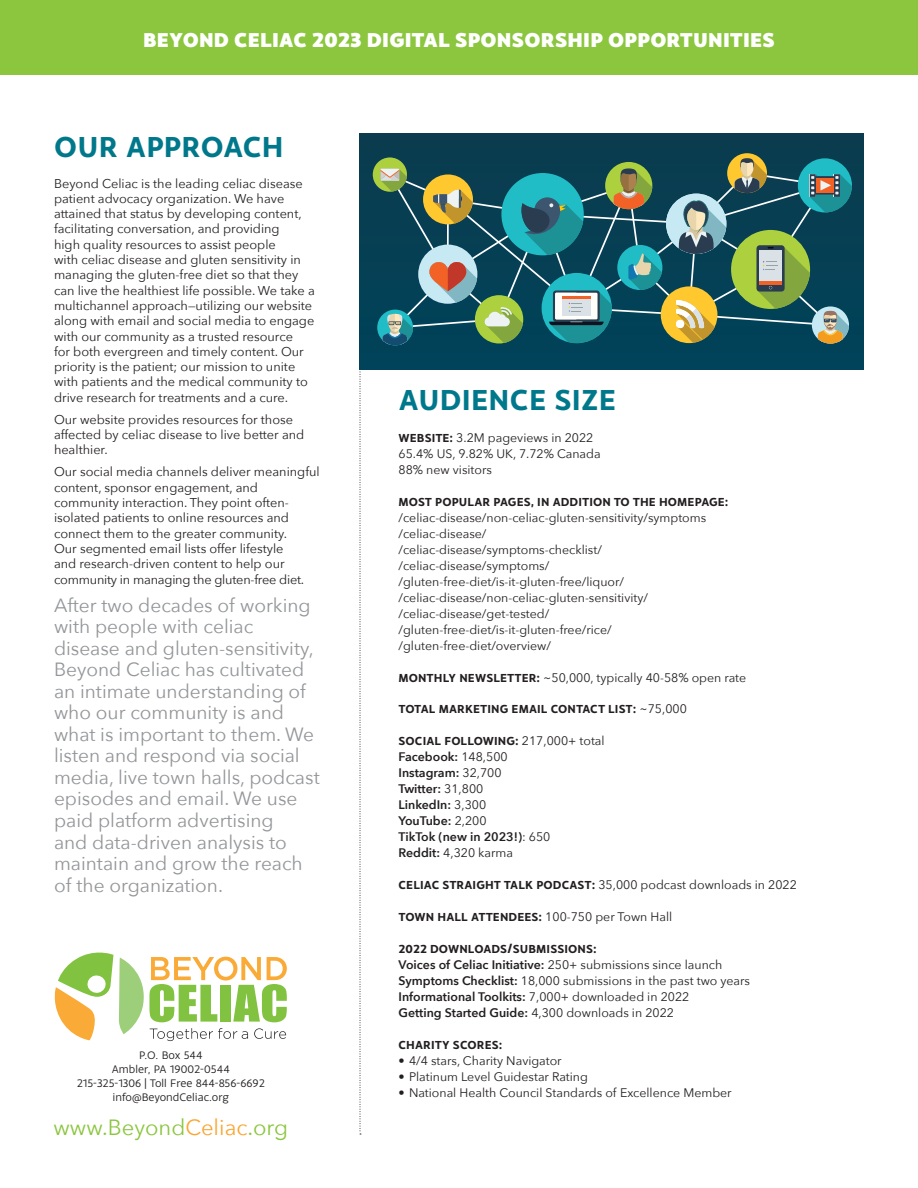
<style>
.page{position:relative;width:918px;height:1188px;background:#fff}
.page>*{position:absolute;margin:0;border:0;box-sizing:border-box;transform-origin:0 0}
.t1{font:700 30.75px "Monsal Gothic";letter-spacing:.01em;color:#00788b}
.t2{font:22.05px "Avenir Next";color:#8bc63e}
.t3{font:800 21.3px "Monsal Gothic";letter-spacing:.01em;color:#fff}
.t4{font:19.2px/21.5px "Avenir Next";color:#939598}
.t5{font:12.75px/15.3px "Avenir Next";color:#231f20}
.t6{font:12.3px/16px "Avenir Next";color:#231f20}
.t7{font:700 12.3px "Monsal Gothic";letter-spacing:.01em;color:#231f20}
.t8{font:600 12.3px/16px "Avenir Next";color:#231f20}
.t9{font:11.7px/14px "Monsal Gothic";color:#231f20;text-align:center}
.s1{color:#faa633}
.s2{font-family:"Monsal Gothic";font-weight:700}
.s3{font-family:"Avenir Next";font-weight:400}
.s4{font-weight:400}
.s5{font-weight:600}
</style>
<div class="page">
<div style="left:0;top:0;width:918px;height:75px;background:#8bc63e"></div>
<svg style="left:55px;top:953px;width:58px;height:87px"></svg>
<svg style="left:119px;top:957px;width:168px;height:84px"></svg>
<svg style="left:360px;top:369px;width:1px;height:766px"></svg>
<div style="left:360px;top:134px;width:504px;height:235px;background:#063f54"></div>
<svg style="left:389px;top:173px;width:440px;height:155px"></svg>
<div style="left:727px;top:153px;width:40px;height:40px;background:#fec82e;border-radius:50%"></div>
<div style="left:542px;top:273px;width:70px;height:70px;background:#21bdc7;border-radius:50%"></div>
<svg style="left:549px;top:291px;width:63px;height:52px"></svg>
<div style="left:475px;top:295px;width:48px;height:49px;background:#add13e;border-radius:50%"></div>
<svg style="left:485px;top:306px;width:38px;height:37px"></svg>
<svg style="left:812px;top:306px;width:37px;height:38px"></svg>
<svg style="left:818px;top:311px;width:31px;height:33px"></svg>
<div style="left:798px;top:158px;width:54px;height:54px;background:#21bdc7;border-radius:50%"></div>
<svg style="left:810px;top:174px;width:42px;height:38px"></svg>
<div style="left:423px;top:174px;width:50px;height:50px;background:#fec82e;border-radius:50%"></div>
<svg style="left:433px;top:190px;width:40px;height:33px"></svg>
<div style="left:617px;top:245px;width:45px;height:45px;background:#21bdc7;border-radius:50%"></div>
<svg style="left:629px;top:253px;width:33px;height:37px"></svg>
<div style="left:501px;top:173px;width:83px;height:82px;background:#21bdc7;border-radius:50%"></div>
<svg style="left:520px;top:197px;width:63px;height:58px"></svg>
<div style="left:661px;top:286px;width:56px;height:57px;background:#fec82e;border-radius:50%"></div>
<svg style="left:676px;top:300px;width:39px;height:43px"></svg>
<div style="left:605px;top:162px;width:47px;height:47px;background:#add13e;border-radius:50%"></div>
<svg style="left:613px;top:169px;width:39px;height:40px"></svg>
<div style="left:666px;top:194px;width:60px;height:60px;background:#c7e9f4;border-radius:50%"></div>
<svg style="left:676px;top:194px;width:50px;height:60px"></svg>
<div style="left:731px;top:230px;width:79px;height:79px;background:#add13e;border-radius:50%"></div>
<svg style="left:757px;top:245px;width:28px;height:47px"></svg>
<svg style="left:757px;top:246px;width:53px;height:63px"></svg>
<svg style="left:735px;top:158px;width:32px;height:35px"></svg>
<div style="left:377px;top:310px;width:36px;height:35px;background:#21bdc7;border-radius:50%"></div>
<svg style="left:382px;top:314px;width:31px;height:31px"></svg>
<div style="left:418px;top:245px;width:59px;height:59px;background:#c7e9f4;border-radius:50%"></div>
<svg style="left:429px;top:258px;width:48px;height:45px"></svg>
<svg style="left:372px;top:157px;width:36px;height:36px"></svg>
<h3 class="t3" style="left:143px;top:25px;width:633px">BEYOND CELIAC 2023 DIGITAL SPONSORSHIP OPPORTUNITIES</h3>
<h1 class="t1" style="left:54px;top:127px;width:231px">OUR APPROACH</h1>
<p class="t5" style="left:54px;top:175px;width:262px">Beyond Celiac is the leading celiac disease patient advocacy organization. We have attained that status by developing content, facilitating conversation, and providing<br>high quality resources to assist people<br>with celiac disease and gluten sensitivity in managing the gluten-free diet so that they can live the healthiest life possible. We take a multichannel approach—utilizing our website along with email and social media to engage with our community as a trusted resource<br>for both evergreen and timely content. Our priority is the patient; our mission to unite with patients and the medical community to drive research for treatments and a cure.</p>
<p class="t5" style="left:54px;top:411px;width:252px">Our website provides resources for those affected by celiac disease to live better and healthier.</p>
<p class="t5" style="left:54px;top:464px;width:267px">Our social media channels deliver meaningful content, sponsor engagement, and community interaction. They point often&shy;isolated patients to online resources and connect them to the greater community.<br>Our segmented email lists offer lifestyle<br>and research-driven content to help our community in managing the gluten-free diet.</p>
<p class="t4" style="left:54px;top:594px;width:267px">After two decades of working with people with celiac disease and gluten-sensitivity,<br>Beyond Celiac has cultivated an intimate understanding of who our community is and what is important to them. We listen and respond via social media, live town halls, podcast episodes and email. We use paid platform advertising<br>and data-driven analysis to maintain and grow the reach of the organization.</p>
<p class="t9" style="left:77px;top:1048px;width:190px">P.O. Box 544<br>Ambler, PA 19002-0544<br>215-325-1306 | Toll Free 844-856-6692 info@BeyondCeliac.org</p>
<h2 class="t2" style="left:54px;top:1109px;width:236px">www.Beyond<span class="s1">Celiac</span>.org</h2>
<h1 class="t1" style="left:399px;top:380px;width:219px">AUDIENCE SIZE</h1>
<p class="t6" style="left:399px;top:429px;width:204px"><span class="s2">WEBSITE:</span> 3.2M pageviews in 2022<br>65.4% US, 9.82% UK, 7.72% Canada<br>88% new visitors</p>
<p class="t7" style="left:399px;top:494px;width:332px">MOST POPULAR PAGES, IN ADDITION TO THE HOMEPAGE:</p>
<p class="t6" style="left:399px;top:509px;width:309px">/celiac-disease/non-celiac-gluten-sensitivity/symptoms /celiac-disease/<br>/celiac-disease/symptoms-checklist/ /celiac-disease/symptoms/ /gluten-free-diet/is-it-gluten-free/liquor/ /celiac-disease/non-celiac-gluten-sensitivity/ /celiac-disease/get-tested/ /gluten-free-diet/is-it-gluten-free/rice/ /gluten-free-diet/overview/</p>
<p class="t6" style="left:399px;top:669px;width:349px"><span class="s2">MONTHLY NEWSLETTER:</span> ~50,000, typically 40-58% open rate</p>
<p class="t7" style="left:399px;top:701px;width:290px">TOTAL MARKETING EMAIL CONTACT LIST: <span class="s3">~75,000</span></p>
<p class="t7" style="left:399px;top:733px;width:208px">SOCIAL FOLLOWING: <span class="s3">217,000+ total</span></p>
<p class="t8" style="left:399px;top:749px;width:153px">Facebook: <span class="s4">148,500<br></span>Instagram: <span class="s4">32,700<br></span>Twitter: <span class="s4">31,800<br></span>LinkedIn: <span class="s4">3,300<br></span>YouTube: <span class="s4">2,200<br></span>TikTok (new in 2023!)<span class="s4">: 650<br></span>Reddit: <span class="s4">4,320 karma</span></p>
<p class="t6" style="left:399px;top:876px;width:400px"><span class="s2">CELIAC STRAIGHT TALK PODCAST:</span> 35,000 podcast downloads in 2022</p>
<p class="t7" style="left:399px;top:909px;width:275px">TOWN HALL ATTENDEES: <span class="s3">100-750 per Town Hall</span></p>
<p class="t7" style="left:399px;top:941px;width:200px">2022 DOWNLOADS/SUBMISSIONS:</p>
<p class="t6" style="left:399px;top:956px;width:353px"><span class="s5">Voices of Celiac Initiative:</span> 250+ submissions since launch <span class="s5">Symptoms Checklist:</span> 18,000 submissions in the past two years <span class="s5">Informational Toolkits:</span> 7,000+ downloaded in 2022<br><span class="s5">Getting Started Guide:</span> 4,300 downloads in 2022</p>
<p class="t7" style="left:399px;top:1037px;width:105px">CHARITY SCORES:</p>
<p class="t6" style="left:399px;top:1052px;width:165px">• 4/4 stars, Charity Navigator</p>
<p class="t6" style="left:399px;top:1068px;width:191px">• Platinum Level Guidestar Rating</p>
<p class="t6" style="left:399px;top:1084px;width:335px">• National Health Council Standards of Excellence Member</p>
</div>
